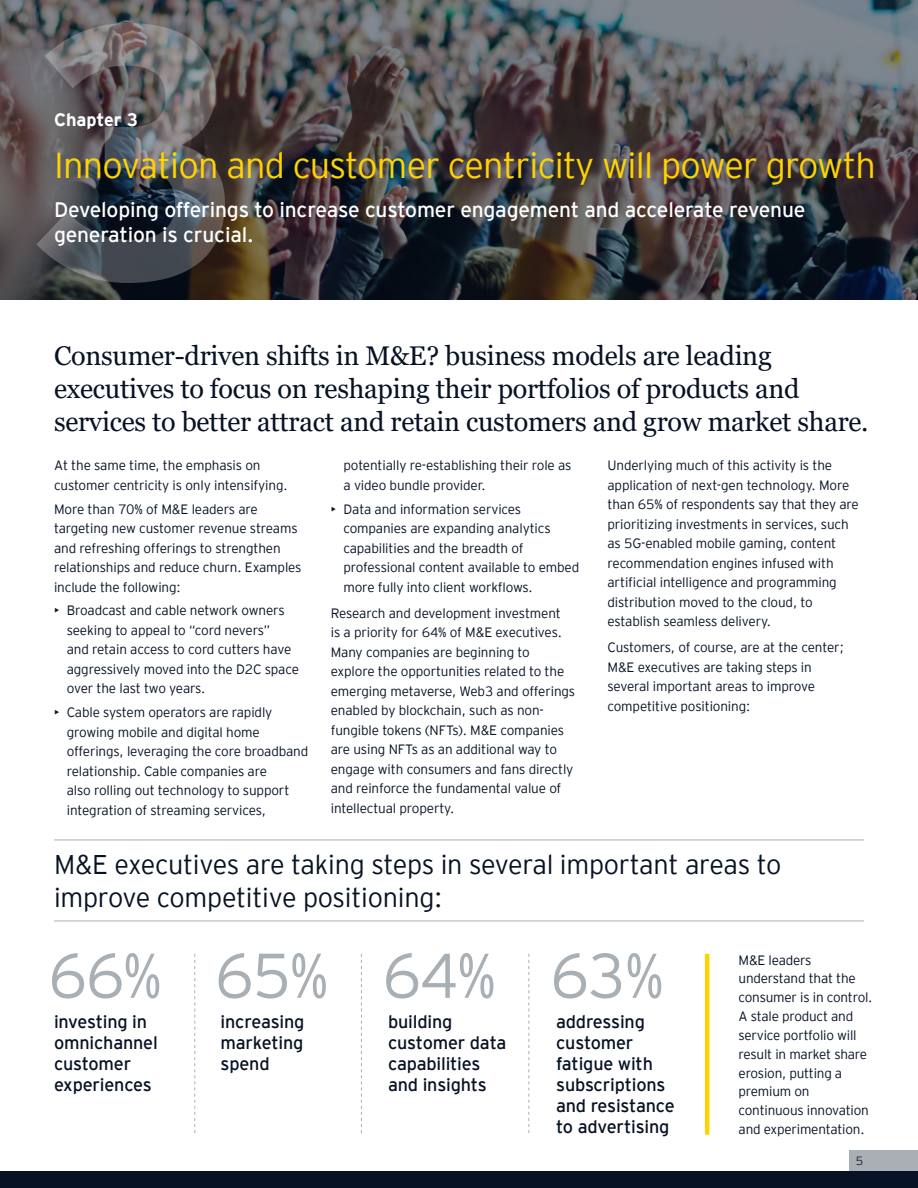
<style>
.page{position:relative;width:918px;height:1188px;background:#fff}
.page>*{position:absolute;margin:0;border:0;box-sizing:border-box;transform-origin:0 0}
.t1{font:700 360px "EY Interstate";color:#fff}
.Stats_Percentages{font:300 63px "EY Interstate";letter-spacing:-.025em;color:#a8b0b6}
.t2{font:300 36px "EY Interstate";letter-spacing:-.02em;color:#fed304}
.StandFirst_18_22{font:27px/33px "Georgia";letter-spacing:-.01em;color:#071224}
.Statements{font:300 27px/33px "EY Interstate";letter-spacing:-.01em;color:#071224}
.t3{font:21px/25.2px "EY Interstate";letter-spacing:-.01em;color:#fff}
.Stats_Body_Copy{font:18px/21px "EY Interstate";letter-spacing:-.01em;color:#071224}
.t4{font:700 18px "EY Interstate";color:#fff}
.Body_Copy_9_13{font:300 13.5px/19.5px "EY Interstate";letter-spacing:-.01em;color:#071224}
.t5{font:300 12px "EY Interstate";color:#231f20}
</style>
<div class="page">
<img style="left:0;top:0;width:918px;height:300px">
<div style="left:849px;top:1150px;width:69px;height:21px;background:#a8b0b6"></div>
<div style="left:0;top:1171px;width:918px;height:17px;background:#071224"></div>
<hr style="left:54px;top:840px;width:810px;height:1px;background:#a8b0b6">
<hr style="left:54px;top:921px;width:810px;height:1px;background:#a8b0b6">
<svg style="left:194px;top:954px;width:1px;height:179px"></svg>
<svg style="left:361px;top:954px;width:1px;height:179px"></svg>
<svg style="left:528px;top:954px;width:1px;height:179px"></svg>
<hr style="left:705px;top:954px;width:4px;height:181px;background:#fed304">
<h1 class="t1" style="left:23px;top:-108px;width:225px">3</h1>
<p class="t4" style="left:54px;top:107px;width:85px">Chapter 3</p>
<p class="t2" style="left:54px;top:140px;width:823px">Innovation and customer centricity will power growth</p>
<p class="t3" style="left:54px;top:196px;width:753px">Developing offerings to increase customer engagement and accelerate revenue generation is crucial.</p>
<p class="StandFirst_18_22" style="left:54px;top:340px;width:816px">Consumer-driven shifts in M&amp;E? business models are leading executives to focus on reshaping their portfolios of products and services to better attract and retain customers and grow market share.</p>
<p class="Body_Copy_9_13" style="left:54px;top:455px;width:235px">At the same time, the emphasis on customer centricity is only intensifying.</p>
<p class="Body_Copy_9_13" style="left:54px;top:498px;width:249px">More than 70% of M&amp;E leaders are targeting new customer revenue streams and refreshing offerings to strengthen relationships and reduce churn. Examples include the following:</p>
<p class="Body_Copy_9_13" style="left:67px;top:600px;width:234px;text-indent:-13px">• Broadcast and cable network owners seeking to appeal to “cord nevers”<br>and retain access to cord cutters have aggressively moved into the D2C space over the last two years.</p>
<p class="Body_Copy_9_13" style="left:67px;top:702px;width:243px;text-indent:-13px">• Cable system operators are rapidly growing mobile and digital home offerings, leveraging the core broadband relationship. Cable companies are<br>also rolling out technology to support integration of streaming services,</p>
<p class="Body_Copy_9_13" style="left:344px;top:455px;width:230px">potentially re-establishing their role as a video bundle provider.</p>
<p class="Body_Copy_9_13" style="left:344px;top:498px;width:237px;text-indent:-13px">• Data and information services companies are expanding analytics capabilities and the breadth of professional content available to embed more fully into client workflows.</p>
<p class="Body_Copy_9_13" style="left:331px;top:602px;width:246px">Research and development investment<br>is a priority for 64% of M&amp;E executives.<br>Many companies are beginning to explore the opportunities related to the emerging metaverse, Web3 and offerings enabled by blockchain, such as non&shy;fungible tokens (NFTs). M&amp;E companies are using NFTs as an additional way to engage with consumers and fans directly and reinforce the fundamental value of intellectual property.</p>
<p class="Body_Copy_9_13" style="left:608px;top:455px;width:253px">Underlying much of this activity is the application of next-gen technology. More than 65% of respondents say that they are prioritizing investments in services, such as 5G-enabled mobile gaming, content recommendation engines infused with artificial intelligence and programming distribution moved to the cloud, to establish seamless delivery.</p>
<p class="Body_Copy_9_13" style="left:608px;top:637px;width:238px">Customers, of course, are at the center; M&amp;E executives are taking steps in several important areas to improve competitive positioning:</p>
<p class="Statements" style="left:54px;top:846px;width:729px">M&amp;E executives are taking steps in several important areas to improve competitive positioning:</p>
<p class="Stats_Percentages" style="left:48px;top:931px;width:116px">66%</p>
<p class="Stats_Percentages" style="left:215px;top:931px;width:116px">65%</p>
<p class="Stats_Percentages" style="left:382px;top:931px;width:116px">64%</p>
<p class="Stats_Percentages" style="left:550px;top:931px;width:116px">63%</p>
<p class="Stats_Body_Copy" style="left:54px;top:1010px;width:105px">investing in omnichannel customer experiences</p>
<p class="Stats_Body_Copy" style="left:221px;top:1010px;width:85px;text-align:justify">increasing marketing spend</p>
<p class="Stats_Body_Copy" style="left:388px;top:1010px;width:120px">building customer data capabilities and insights</p>
<p class="Stats_Body_Copy" style="left:556px;top:1010px;width:120px">addressing customer fatigue with subscriptions and resistance to advertising</p>
<p class="Body_Copy_9_13" style="left:739px;top:950px;width:135px;line-height:18.8px">M&amp;E leaders understand that the consumer is in control.<br>A stale product and service portfolio will result in market share erosion, putting a premium on continuous innovation and experimentation.</p>
<p class="t5" style="left:856px;top:1152px;width:9px">5</p>
</div>
